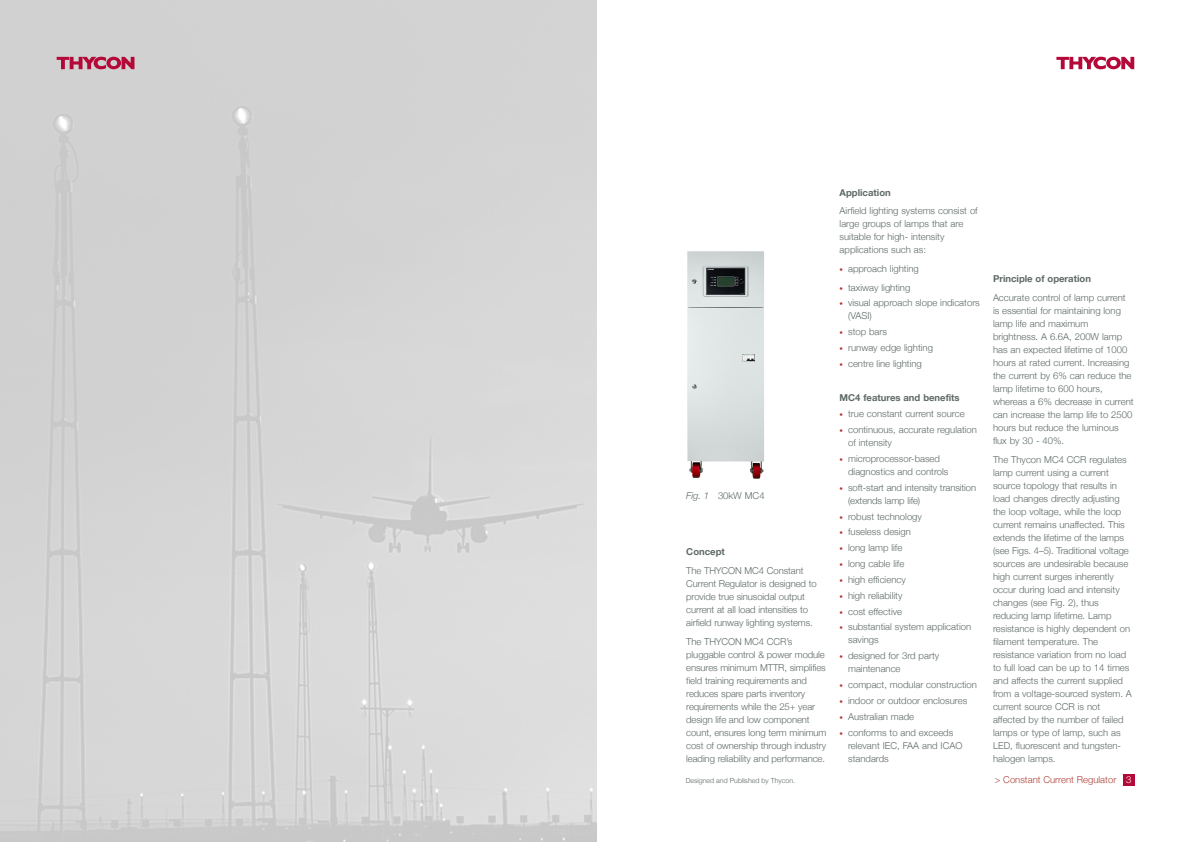
<style>
.page{position:relative;width:1191px;height:842px;background:#fff}
.page>*{position:absolute;margin:0;border:0;box-sizing:border-box;transform-origin:0 0}
.t1{font:300 9.5px/13px "Helvetica Neue";color:#5d6967}
.t2{font:700 9.5px "Helvetica Neue";color:#5d6967}
.t3{font:300 9.5px "Helvetica Neue";color:#ae4138}
.t4{font:300 9.5px "Helvetica Neue";color:#fff}
.t5{font:300 7px "Helvetica Neue";color:#5d6967}
.s1{font-style:italic}
.s2{font-size:7px;color:#b73636}
</style>
<div class="page">
<div style="left:0;top:0;width:610px;height:842px;background:#d5d5d5"></div>
<svg style="left:1056px;top:57px;width:78px;height:12px"></svg>
<svg style="left:57px;top:57px;width:77px;height:12px"></svg>
<div style="left:1123px;top:774px;width:11px;height:11px;background:#b30838"></div>
<img style="left:687px;top:251px;width:77px;height:228px">
<p class="t1" style="left:686px;top:489px;width:80px"><span class="s1">Fig. 1</span> 30kW MC4</p>
<p class="t2" style="left:686px;top:544px;width:40px">Concept</p>
<p class="t1" style="left:686px;top:563px;width:132px">The THYCON MC4 Constant<br>Current Regulator is designed to provide true sinusoidal output current at all load intensities to airfield runway lighting systems.</p>
<p class="t1" style="left:686px;top:634px;width:142px">The THYCON MC4 CCR’s pluggable control &amp; power module ensures minimum MTTR, simplifies field training requirements and reduces spare parts inventory requirements while the 25+ year design life and low component count, ensures long term minimum cost of ownership through industry leading reliability and performance.</p>
<p class="t2" style="left:839px;top:185px;width:53px">Application</p>
<p class="t1" style="left:839px;top:204px;width:140px">Airfield lighting systems consist of large groups of lamps that are suitable for high- intensity applications such as:</p>
<p class="t1" style="left:839px;top:261px;width:81px"><span class="s2">•</span> approach lighting</p>
<p class="t1" style="left:839px;top:280px;width:72px"><span class="s2">•</span> taxiway lighting</p>
<p class="t1" style="left:848px;top:296px;width:133px;text-indent:-9px"><span class="s2">•</span> visual approach slope indicators (VASI)</p>
<p class="t1" style="left:839px;top:325px;width:49px"><span class="s2">•</span> stop bars</p>
<p class="t1" style="left:839px;top:340px;width:95px"><span class="s2">•</span> runway edge lighting</p>
<p class="t1" style="left:839px;top:356px;width:84px"><span class="s2">•</span> centre line lighting</p>
<p class="t2" style="left:839px;top:391px;width:122px">MC4 features and benefits</p>
<p class="t1" style="left:839px;top:407px;width:126px"><span class="s2">•</span> true constant current source</p>
<p class="t1" style="left:848px;top:422px;width:130px;text-indent:-9px"><span class="s2">•</span> continuous, accurate regulation of intensity</p>
<p class="t1" style="left:848px;top:451px;width:102px;text-indent:-9px"><span class="s2">•</span> microprocessor-based diagnostics and controls</p>
<p class="t1" style="left:848px;top:480px;width:130px;text-indent:-9px"><span class="s2">•</span> soft-start and intensity transition (extends lamp life)</p>
<p class="t1" style="left:839px;top:509px;width:84px"><span class="s2">•</span> robust technology</p>
<p class="t1" style="left:839px;top:525px;width:73px"><span class="s2">•</span> fuseless design</p>
<p class="t1" style="left:839px;top:541px;width:64px"><span class="s2">•</span> long lamp life</p>
<p class="t1" style="left:839px;top:556px;width:66px"><span class="s2">•</span> long cable life</p>
<p class="t1" style="left:839px;top:572px;width:68px"><span class="s2">•</span> high efficiency</p>
<p class="t1" style="left:839px;top:588px;width:64px"><span class="s2">•</span> high reliability</p>
<p class="t1" style="left:839px;top:604px;width:64px"><span class="s2">•</span> cost effective</p>
<p class="t1" style="left:848px;top:620px;width:124px;text-indent:-9px"><span class="s2">•</span> substantial system application savings</p>
<p class="t1" style="left:848px;top:649px;width:93px;text-indent:-9px"><span class="s2">•</span> designed for 3rd party maintenance</p>
<p class="t1" style="left:839px;top:677px;width:139px"><span class="s2">•</span> compact, modular construction</p>
<p class="t1" style="left:839px;top:693px;width:129px"><span class="s2">•</span> indoor or outdoor enclosures</p>
<p class="t1" style="left:839px;top:709px;width:76px"><span class="s2">•</span> Australian made</p>
<p class="t1" style="left:848px;top:725px;width:116px;text-indent:-9px"><span class="s2">•</span> conforms to and exceeds relevant IEC, FAA and ICAO standards</p>
<p class="t2" style="left:993px;top:271px;width:99px">Principle of operation</p>
<p class="t1" style="left:993px;top:290px;width:142px">Accurate control of lamp current is essential for maintaining long lamp life and maximum brightness. A 6.6A, 200W lamp has an expected lifetime of 1000 hours at rated current. Increasing the current by 6% can reduce the lamp lifetime to 600 hours, whereas a 6% decrease in current can increase the lamp life to 2500 hours but reduce the luminous flux by 30 - 40%.</p>
<p class="t1" style="left:993px;top:452px;width:140px">The Thycon MC4 CCR regulates lamp current using a current source topology that results in load changes directly adjusting the loop voltage, while the loop current remains unaffected. This extends the lifetime of the lamps (see Figs. 4–5). Traditional voltage sources are undesirable because high current surges inherently occur during load and intensity changes (see Fig. 2), thus reducing lamp lifetime. Lamp resistance is highly dependent on filament temperature. The resistance variation from no load to full load can be up to 14 times and affects the current supplied from a voltage-sourced system. A current source CCR is not affected by the number of failed lamps or type of lamp, such as<br>LED, fluorescent and tungsten&shy;halogen lamps.</p>
<p class="t5" style="left:686px;top:775px;width:111px">Designed and Published by Thycon.</p>
<p class="t3" style="left:994px;top:772px;width:123px">&gt; Constant Current Regulator</p>
<p class="t4" style="left:1126px;top:772px;width:7px">3</p>
</div>
